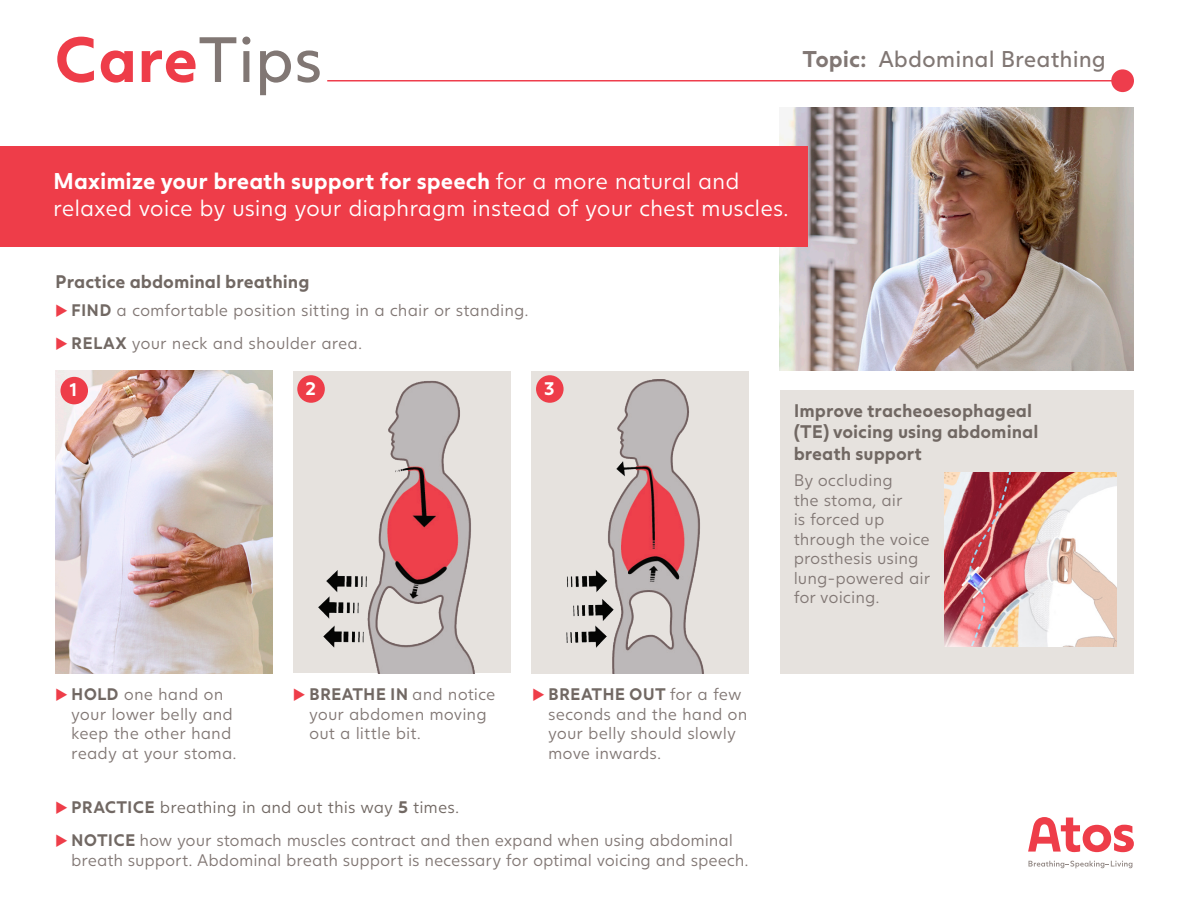
<style>
.page{position:relative;width:1188px;height:918px;background:#fff}
.page>*{position:absolute;margin:0;border:0;box-sizing:border-box;transform-origin:0 0}
.Headline_32pt{font:700 63px "Juli Sans";color:#ee3d49}
.t1{font:300 22.5px/27px "Juli Sans";letter-spacing:-.005em;color:#fff}
.Headline_32pt-2{font:22.5px "Juli Sans";color:#817774}
.Headtext_18_pt{font:700 18px/21.6px "Juli Sans";color:#716863}
.Topic_Number_-_Large_13pt{font:700 18px "Juli Sans";color:#fff}
.bullet_text{font:300 16.5px/19.5px "Juli Sans";color:#817774}
.bullet_text-2{font:300 16.5px "Juli Sans";color:#716863}
.s1{font-weight:400;color:#817774}
.s2{font-weight:700}
.s3{color:#ee3d49}
.s4{font-weight:700;color:#716863}
</style>
<div class="page">
<div style="left:780px;top:390px;width:354px;height:283px;background:#e6e2de"></div>
<img style="left:780px;top:107px;width:354px;height:264px">
<hr style="left:327px;top:80px;width:802px;height:2px;background:#ee3d4c">
<div style="left:1111px;top:69px;width:23px;height:23px;background:#ee3d4c;border-radius:50%"></div>
<svg style="left:1028px;top:861px;width:104px;height:7px"></svg>
<svg style="left:1028px;top:817px;width:106px;height:35px"></svg>
<div style="left:0;top:146px;width:807px;height:100px;background:#ee3d49"></div>
<img style="left:944px;top:473px;width:173px;height:173px">
<img style="left:55px;top:371px;width:218px;height:302px">
<div style="left:60px;top:377px;width:28px;height:27px;background:#ee3d49;border-radius:50%"></div>
<div style="left:294px;top:372px;width:217px;height:301px;background:#e6e2de"></div>
<div style="left:297px;top:375px;width:28px;height:28px;background:#ee3d49;border-radius:50%"></div>
<img style="left:319px;top:380px;width:156px;height:293px">
<div style="left:532px;top:371px;width:217px;height:302px;background:#e6e2de"></div>
<img style="left:536px;top:380px;width:168px;height:293px">
<div style="left:536px;top:375px;width:28px;height:28px;background:#ee3d49;border-radius:50%"></div>
<p class="Headline_32pt" style="left:54px;top:21px;width:270px">Care<span class="s1">Tips</span></p>
<p class="Headline_32pt-2" style="left:802px;top:45px;width:305px"><span class="s2">Topic:</span> Abdominal Breathing</p>
<p class="t1" style="left:53px;top:168px;width:737px"><span class="s2">Maximize your breath support for speech</span> for a more natural and relaxed voice by using your diaphragm instead of your chest muscles.</p>
<p class="Headtext_18_pt" style="left:55px;top:271px;width:256px">Practice abdominal breathing</p>
<p class="bullet_text" style="left:55px;top:300px;width:475px"><span class="s3">◆</span> <span class="s4">FIND</span> a comfortable position sitting in a chair or standing.</p>
<p class="bullet_text" style="left:55px;top:333px;width:309px"><span class="s3">◆</span> <span class="s4">RELAX</span> your neck and shoulder area.</p>
<p class="Topic_Number_-_Large_13pt" style="left:70px;top:379px;width:9px">1</p>
<p class="Topic_Number_-_Large_13pt" style="left:305px;top:378px;width:12px">2</p>
<p class="Topic_Number_-_Large_13pt" style="left:544px;top:378px;width:12px">3</p>
<p class="bullet_text" style="left:71px;top:685px;width:167px;text-indent:-16px"><span class="s3">◆</span> <span class="s4">HOLD</span> one hand on your lower belly and keep the other hand ready at your stoma.</p>
<p class="bullet_text" style="left:309px;top:685px;width:188px;text-indent:-16px"><span class="s3">◆</span> <span class="s4">BREATHE IN</span> and notice your abdomen moving out a little bit.</p>
<p class="bullet_text" style="left:548px;top:685px;width:201px;text-indent:-16px"><span class="s3">◆</span> <span class="s4">BREATHE OUT</span> for a few seconds and the hand on your belly should slowly move inwards.</p>
<p class="bullet_text-2" style="left:55px;top:798px;width:406px"><span class="s3">◆</span> <span class="s2">PRACTICE</span> breathing in and out this way <span class="s2">5</span> times.</p>
<p class="bullet_text" style="left:71px;top:831px;width:679px;text-indent:-16px"><span class="s3">◆</span> <span class="s4">NOTICE</span> how your stomach muscles contract and then expand when using abdominal breath support. Abdominal breath support is necessary for optimal voicing and speech.</p>
<p class="Headtext_18_pt" style="left:794px;top:399px;width:246px">Improve tracheoesophageal (TE) voicing using abdominal breath support</p>
<p class="bullet_text" style="left:794px;top:471px;width:138px">By occluding<br>the stoma, air<br>is forced up through the voice prosthesis using lung-powered air for voicing.</p>
</div>
